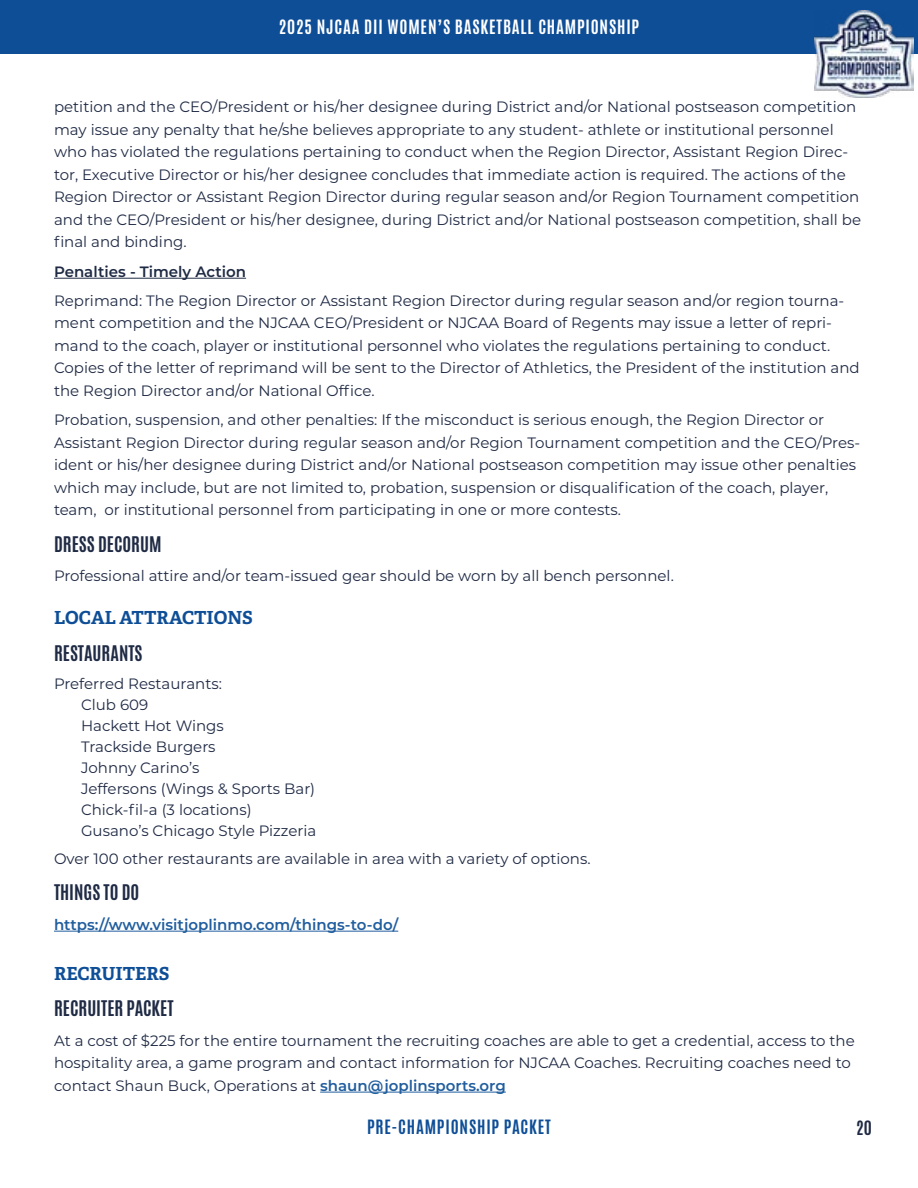
<style>
.page{position:relative;width:918px;height:1188px;background:#fff}
.page>*{position:absolute;margin:0;border:0;box-sizing:border-box;transform-origin:0 0}
.t1{font:700 18px "Antonio";color:#1f2a44}
.t2{font:700 18px "Adelle";color:#0e4e97}
.t3{font:700 16.5px "Antonio";letter-spacing:.05em;color:#fff}
.t4{font:700 16.5px "Antonio";letter-spacing:.05em;color:#0e4e97}
.t5{font:700 16.5px "Antonio";color:#1f2a44}
.t6{font:15px/22.5px "Montserrat";color:#1f2a44}
.t7{font:600 15px "Montserrat";color:#215e9e}
.t8{font:600 15px "Montserrat";color:#1f2a44}
.s1{font-weight:600;color:#215e9e}
</style>
<div class="page">
<div style="left:0;top:0;width:918px;height:54px;background:#0e4e97"></div>
<img style="left:815px;top:10px;width:98px;height:88px">
<hr style="left:54px;top:278px;width:192px;height:1px;background:#1f2a44">
<hr style="left:54px;top:931px;width:344px;height:1px;background:#215e9e">
<hr style="left:320px;top:1092px;width:186px;height:1px;background:#215e9e">
<p class="t3" style="left:279px;top:15px;width:362px">2025 NJCAA DII WOMEN’S BASKETBALL CHAMPIONSHIP</p>
<p class="t6" style="left:54px;top:95px;width:809px">petition and the CEO/President or his/her designee during District and/or National postseason competition may issue any penalty that he/she believes appropriate to any student- athlete or institutional personnel who has violated the regulations pertaining to conduct when the Region Director, Assistant Region Direc&shy;tor, Executive Director or his/her designee concludes that immediate action is required. The actions of the Region Director or Assistant Region Director during regular season and/or Region Tournament competition and the CEO/President or his/her designee, during District and/or National postseason competition, shall be final and binding.</p>
<p class="t8" style="left:54px;top:261px;width:194px">Penalties - Timely Action</p>
<p class="t6" style="left:54px;top:289px;width:807px">Reprimand: The Region Director or Assistant Region Director during regular season and/or region tourna&shy;ment competition and the NJCAA CEO/President or NJCAA Board of Regents may issue a letter of repri&shy;mand to the coach, player or institutional personnel who violates the regulations pertaining to conduct.<br>Copies of the letter of reprimand will be sent to the Director of Athletics, the President of the institution and the Region Director and/or National Office.</p>
<p class="t6" style="left:54px;top:408px;width:808px">Probation, suspension, and other penalties: If the misconduct is serious enough, the Region Director or Assistant Region Director during regular season and/or Region Tournament competition and the CEO/Pres&shy;ident or his/her designee during District and/or National postseason competition may issue other penalties which may include, but are not limited to, probation, suspension or disqualification of the coach, player, team, or institutional personnel from participating in one or more contests.</p>
<p class="t1" style="left:54px;top:531px;width:109px">DRESS DECORUM</p>
<p class="t6" style="left:54px;top:564px;width:621px">Professional attire and/or team-issued gear should be worn by all bench personnel.</p>
<p class="t2" style="left:54px;top:607px;width:200px">LOCAL ATTRACTIONS</p>
<p class="t1" style="left:54px;top:640px;width:90px">RESTAURANTS</p>
<p class="t6" style="left:81px;top:673px;width:237px;line-height:21px;text-indent:-27px">Preferred Restaurants:<br>Club 609<br>Hackett Hot Wings<br>Trackside Burgers<br>Johnny Carino’s<br>Jeffersons (Wings &amp; Sports Bar)<br>Chick-fil-a (3 locations)<br>Gusano’s Chicago Style Pizzeria</p>
<p class="t6" style="left:54px;top:847px;width:538px">Over 100 other restaurants are available in area with a variety of options.</p>
<p class="t1" style="left:54px;top:879px;width:87px">THINGS TO DO</p>
<p class="t7" style="left:54px;top:914px;width:346px">https://www.visitjoplinmo.com/things-to-do/</p>
<p class="t2" style="left:54px;top:962px;width:117px">RECRUITERS</p>
<p class="t1" style="left:54px;top:995px;width:121px">RECRUITER PACKET</p>
<p class="t6" style="left:54px;top:1029px;width:802px">At a cost of $225 for the entire tournament the recruiting coaches are able to get a credential, access to the hospitality area, a game program and contact information for NJCAA Coaches. Recruiting coaches need to contact Shaun Buck, Operations at <span class="s1">shaun@joplinsports.org</span></p>
<p class="t4" style="left:367px;top:1115px;width:185px">PRE-CHAMPIONSHIP PACKET</p>
<p class="t5" style="left:856px;top:1115px;width:17px">20</p>
</div>
